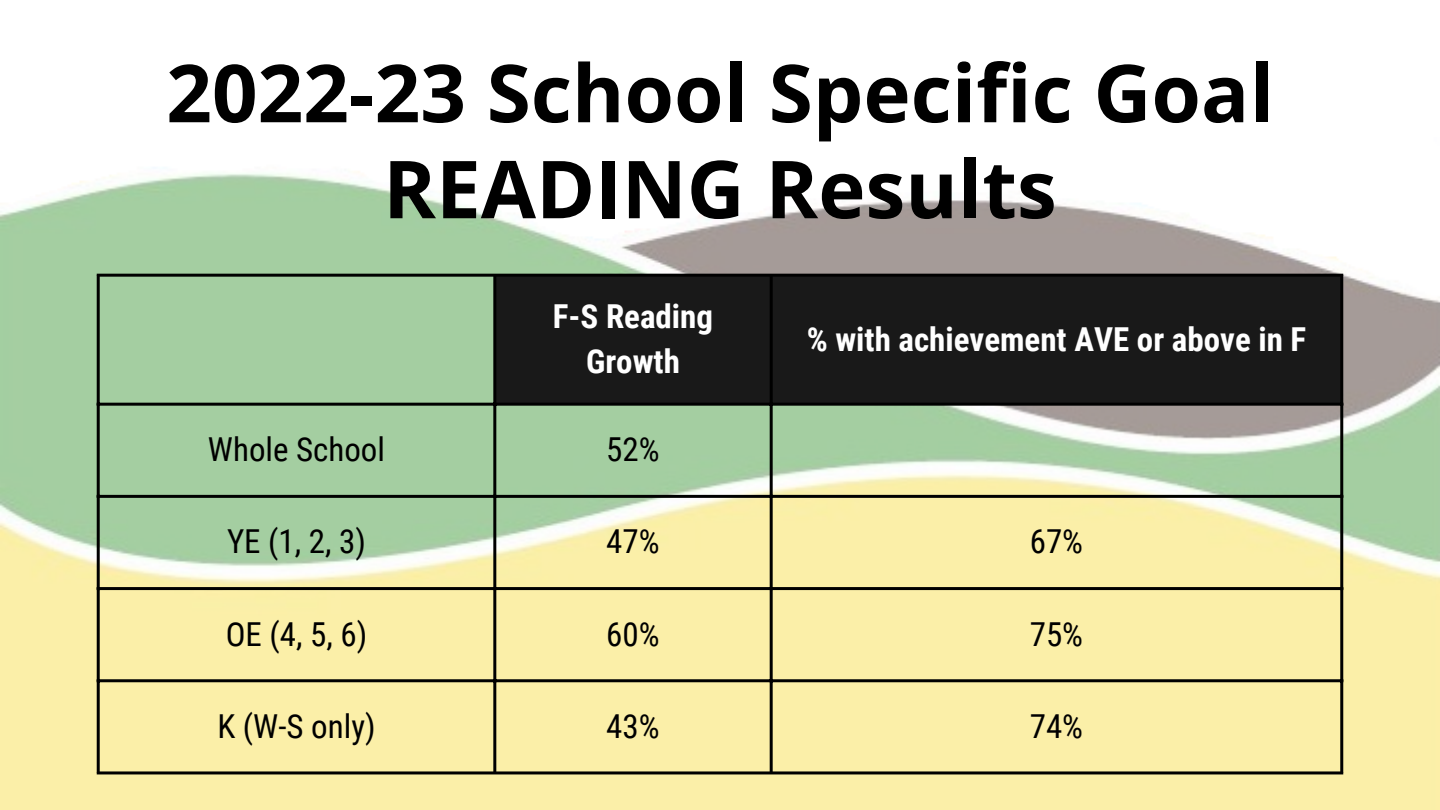
<style>
.page{position:relative;width:1440px;height:810px;background:#fff}
.page>*{position:absolute;margin:0;border:0;box-sizing:border-box;transform-origin:0 0}
.t1{font:700 80px/96px "Open Sans";color:#000;text-align:center}
.t2{font:33px "Roboto Condensed";color:#000}
.t3{font:700 33px/45.8px "Roboto Condensed";color:#fff;text-align:center}
</style>
<div class="page">
<img style="left:0;top:171px;width:1440px;height:639px">
<div style="left:496px;top:277px;width:844px;height:126px;background:#191919"></div>
<hr style="left:97px;top:277px;width:3px;height:494px;background:#000">
<hr style="left:493px;top:277px;width:3px;height:494px;background:#000">
<hr style="left:770px;top:277px;width:3px;height:494px;background:#000">
<hr style="left:1340px;top:277px;width:3px;height:494px;background:#000">
<hr style="left:97px;top:274px;width:1246px;height:3px;background:#000">
<hr style="left:97px;top:403px;width:1246px;height:3px;background:#000">
<hr style="left:97px;top:495px;width:1246px;height:3px;background:#000">
<hr style="left:97px;top:587px;width:1246px;height:3px;background:#000">
<hr style="left:97px;top:679px;width:1246px;height:3px;background:#000">
<hr style="left:97px;top:771px;width:1246px;height:3px;background:#000">
<h1 class="t1" style="left:166px;top:43px;width:1109px">2022-23 School Specific Goal<br>READING Results</h1>
<p class="t3" style="left:553px;top:294px;width:162px">F-S Reading<br>Growth</p>
<p class="t2" style="left:208px;top:431px;width:179px">Whole School</p>
<p class="t2" style="left:606px;top:431px;width:55px">52%</p>
<p class="t3" style="left:807px;top:317px;width:501px">% with achievement AVE or above in F</p>
<p class="t2" style="left:227px;top:523px;width:140px">YE (1, 2, 3)</p>
<p class="t2" style="left:606px;top:523px;width:55px">47%</p>
<p class="t2" style="left:1030px;top:523px;width:55px">67%</p>
<p class="t2" style="left:226px;top:615px;width:143px">OE (4, 5, 6)</p>
<p class="t2" style="left:606px;top:615px;width:55px">60%</p>
<p class="t2" style="left:1030px;top:615px;width:55px">75%</p>
<p class="t2" style="left:217px;top:707px;width:160px">K (W-S only)</p>
<p class="t2" style="left:606px;top:707px;width:55px">43%</p>
<p class="t2" style="left:1030px;top:707px;width:55px">74%</p>
</div>
